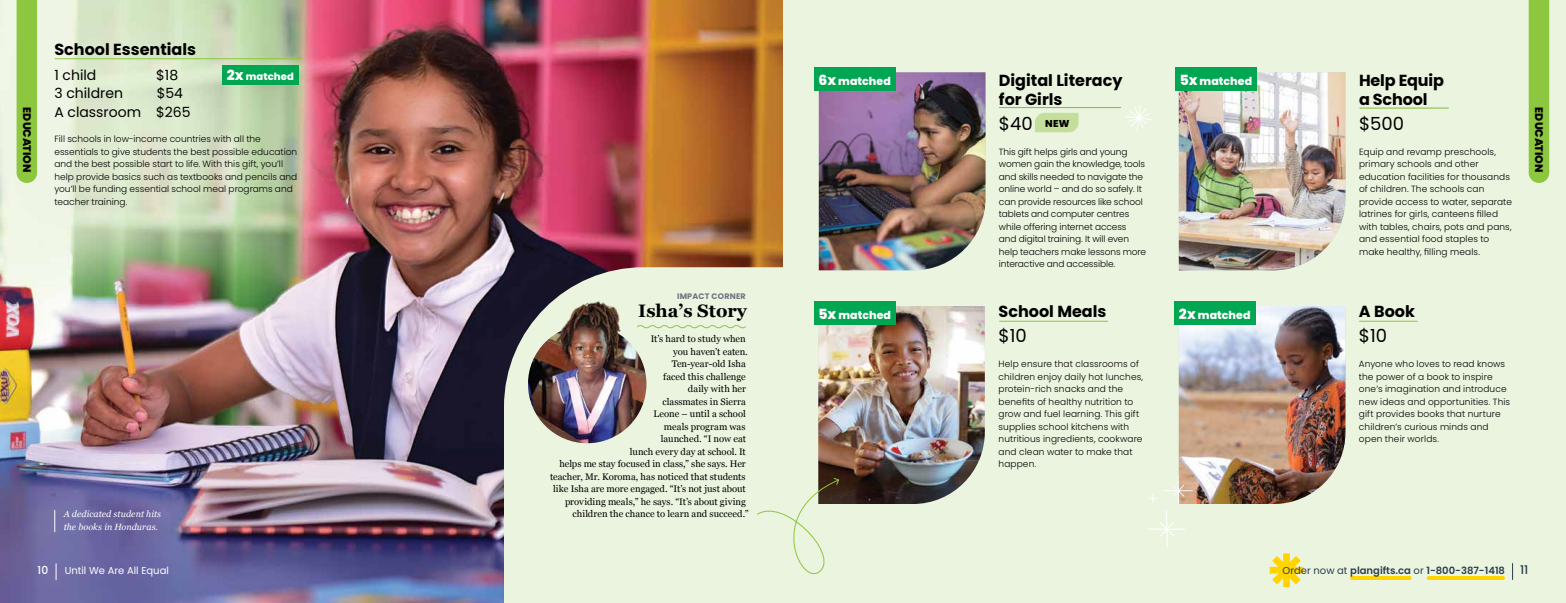
<style>
.page{position:relative;width:1566px;height:603px;background:#fff}
.page>*{position:absolute;margin:0;border:0;box-sizing:border-box;transform-origin:0 0}
.t1{font:18px "Poppins";color:#000}
.t2{font:700 18px "Georgia";color:#000}
.t3{font:700 16px/18.8px "Poppins";color:#000}
.t4{font:14px/18.7px "Poppins";color:#000}
.t5{font:800 11px "Poppins";letter-spacing:.005em;color:#fff}
.t6{font:800 11px "Poppins";letter-spacing:.01em;color:#000}
.t7{font:500 11px "Poppins";color:#fff}
.t8{font:600 10px "Poppins";color:#29404e}
.t9{font:10px "Poppins";color:#fff}
.t10{font:800 10px "Poppins";letter-spacing:.01em;color:#fff}
.t11{font:800 10px "Poppins";color:#000}
.t12{font:9.5px "Georgia";color:#000}
.t13{font:300 9px/12.5px "Poppins";letter-spacing:.005em;color:#000}
.t14{font:italic 9px/12.5px "Georgia";letter-spacing:.005em;color:#fff}
.t15{font:700 8px "Poppins";letter-spacing:.025em;color:#6d7580}
.s1{font-size:14px}
.s2{font-weight:400}
.s3{font-weight:500;font-size:12px}
</style>
<div class="page">
<div style="left:783px;top:0;width:783px;height:603px;background:#ebf4de"></div>
<img style="left:0;top:0;width:783px;height:603px">
<img style="left:819px;top:72px;width:167px;height:198px">
<img style="left:1179px;top:72px;width:167px;height:198px">
<div style="left:814px;top:67px;width:82px;height:24px;background:#00a651"></div>
<div style="left:814px;top:302px;width:82px;height:23px;background:#00a651"></div>
<div style="left:1175px;top:67px;width:82px;height:24px;background:#00a651"></div>
<hr style="left:999px;top:107px;width:122px;height:1px;background:#8dc63f">
<div style="left:1174px;top:302px;width:82px;height:23px;background:#00a651"></div>
<hr style="left:1360px;top:321px;width:57px;height:1px;background:#8dc63f">
<hr style="left:1000px;top:321px;width:108px;height:1px;background:#8dc63f">
<hr style="left:1360px;top:108px;width:88px;height:1px;background:#8dc63f">
<svg style="left:1035px;top:113px;width:44px;height:19px"></svg>
<div style="left:222px;top:65px;width:77px;height:19px;background:#00a651"></div>
<hr style="left:55px;top:58px;width:247px;height:1px;background:#8dc63f">
<div style="left:1529px;top:0;width:20px;height:183px;background:#8dc63f"></div>
<div style="left:17px;top:0;width:20px;height:183px;background:#8dc63f"></div>
<svg style="left:1125px;top:105px;width:27px;height:26px"></svg>
<img style="left:1148px;top:306px;width:198px;height:241px">
<img style="left:252px;top:0;width:344px;height:454px">
<svg style="left:54px;top:510px;width:1px;height:22px"></svg>
<div style="left:504px;top:267px;width:279px;height:336px;background:#ebf4de"></div>
<svg style="left:636px;top:324px;width:111px;height:5px"></svg>
<img style="left:528px;top:325px;width:118px;height:118px;border-radius:59px">
<img style="left:546px;top:292px;width:82px;height:75px">
<img style="left:756px;top:306px;width:229px;height:287px">
<hr style="left:1352px;top:576px;width:58px;height:4px;background:#ffd400">
<hr style="left:1429px;top:576px;width:74px;height:4px;background:#ffd400">
<svg style="left:1270px;top:553px;width:33px;height:34px"></svg>
<svg style="left:1512px;top:563px;width:1px;height:17px"></svg>
<svg style="left:56px;top:563px;width:1px;height:17px"></svg>
<h2 class="t3" style="left:54px;top:40px;width:143px">School Essentials</h2>
<h3 class="t4" style="left:54px;top:66px;width:44px">1 child</h3>
<h3 class="t4" style="left:156px;top:66px;width:24px">$18</h3>
<h3 class="t4" style="left:54px;top:84px;width:70px">3 children</h3>
<p class="t10" style="left:227px;top:71px;width:69px"><span class="s1">2x</span> matched</p>
<h2 class="t3" style="left:999px;top:71px;width:125px">Digital Literacy for Girls</h2>
<h1 class="t1" style="left:999px;top:113px;width:35px">$40</h1>
<p class="t13" style="left:999px;top:145px;width:149px">This gift helps girls and young women gain the knowledge, tools and skills needed to navigate the online world – and do so safely. It can provide resources like school tablets and computer centres while offering internet access and digital training. It will even help teachers make lessons more interactive and accessible.</p>
<h2 class="t3" style="left:999px;top:302px;width:109px">School Meals</h2>
<h1 class="t1" style="left:999px;top:326px;width:30px">$10</h1>
<p class="t13" style="left:999px;top:358px;width:146px">Help ensure that classrooms of children enjoy daily hot lunches, protein-rich snacks and the benefits of healthy nutrition to grow and fuel learning. This gift supplies school kitchens with nutritious ingredients, cookware and clean water to make that happen.</p>
<h2 class="t3" style="left:1359px;top:71px;width:86px">Help Equip a School</h2>
<h1 class="t1" style="left:1359px;top:113px;width:47px">$500</h1>
<p class="t13" style="left:1359px;top:145px;width:154px">Equip and revamp preschools, primary schools and other education facilities for thousands of children. The schools can provide access to water, separate latrines for girls, canteens filled with tables, chairs, pots and pans, and essential food staples to make healthy, filling meals.</p>
<p class="t5" style="left:819px;top:74px;width:74px"><span class="s1">6x</span> matched</p>
<p class="t5" style="left:1180px;top:74px;width:74px"><span class="s1">5x</span> matched</p>
<h3 class="t4" style="left:54px;top:84px;width:138px;text-indent:102px">$54<br>A classroom $265</h3>
<p class="t13" style="left:54px;top:133px;width:244px">Fill schools in low-income countries with all the essentials to give students the best possible education and the best possible start to life. With this gift, you’ll help provide basics such as textbooks and pencils and you’ll be funding essential school meal programs and teacher training.</p>
<p class="t6" style="left:33px;top:107px;width:67px;rotate:90deg">EDUCATION</p>
<p class="t6" style="left:1545px;top:107px;width:67px;rotate:90deg">EDUCATION</p>
<p class="t11" style="left:1045px;top:118px;width:26px">NEW</p>
<p class="t15" style="left:677px;top:291px;width:70px">IMPACT CORNER</p>
<h1 class="t2" style="left:638px;top:297px;width:110px">Isha’s Story</h1>
<p class="t12" style="left:651px;top:332px;width:97px">It’s hard to study when</p>
<p class="t12" style="left:673px;top:345px;width:76px">you haven’t eaten.</p>
<p class="t12" style="left:672px;top:357px;width:75px">Ten-year-old Isha</p>
<p class="t12" style="left:663px;top:370px;width:84px">faced this challenge</p>
<p class="t12" style="left:688px;top:382px;width:59px">daily with her</p>
<p class="t12" style="left:662px;top:395px;width:85px">classmates in Sierra</p>
<p class="t12" style="left:654px;top:407px;width:94px">Leone – until a school</p>
<p class="t12" style="left:664px;top:420px;width:83px">meals program was</p>
<p class="t12" style="left:661px;top:432px;width:87px">launched. “I now eat</p>
<p class="t12" style="left:630px;top:445px;width:118px">lunch every day at school. It</p>
<p class="t12" style="left:559px;top:457px;width:188px">helps me stay focused in class,” she says. Her</p>
<p class="t12" style="left:550px;top:470px;width:197px">teacher, Mr. Koroma, has noticed that students</p>
<p class="t12" style="left:553px;top:482px;width:194px">like Isha are more engaged. “It’s not just about</p>
<p class="t12" style="left:565px;top:495px;width:182px">providing meals,” he says. “It’s about giving</p>
<p class="t12" style="left:573px;top:507px;width:178px">children the chance to learn and succeed.”</p>
<h2 class="t3" style="left:1359px;top:302px;width:58px">A Book</h2>
<h1 class="t1" style="left:1359px;top:326px;width:30px">$10</h1>
<p class="t13" style="left:1359px;top:358px;width:153px">Anyone who loves to read knows the power of a book to inspire one’s imagination and introduce new ideas and opportunities. This gift provides books that nurture children’s curious minds and open their worlds.</p>
<p class="t5" style="left:1179px;top:308px;width:73px"><span class="s1">2x</span> matched</p>
<p class="t5" style="left:819px;top:308px;width:74px"><span class="s1">5x</span> matched</p>
<p class="t14" style="left:64px;top:508px;width:99px">A dedicated student hits the books in Honduras.</p>
<p class="t7" style="left:38px;top:563px;width:12px">10</p>
<p class="t9" style="left:65px;top:564px;width:106px">Until We Are All Equal</p>
<p class="t8" style="left:1283px;top:564px;width:247px"><span class="s2">Order now at</span> plangifts.ca <span class="s2">or</span> 1-800-387-1418 <span class="s3">11</span></p>
</div>
